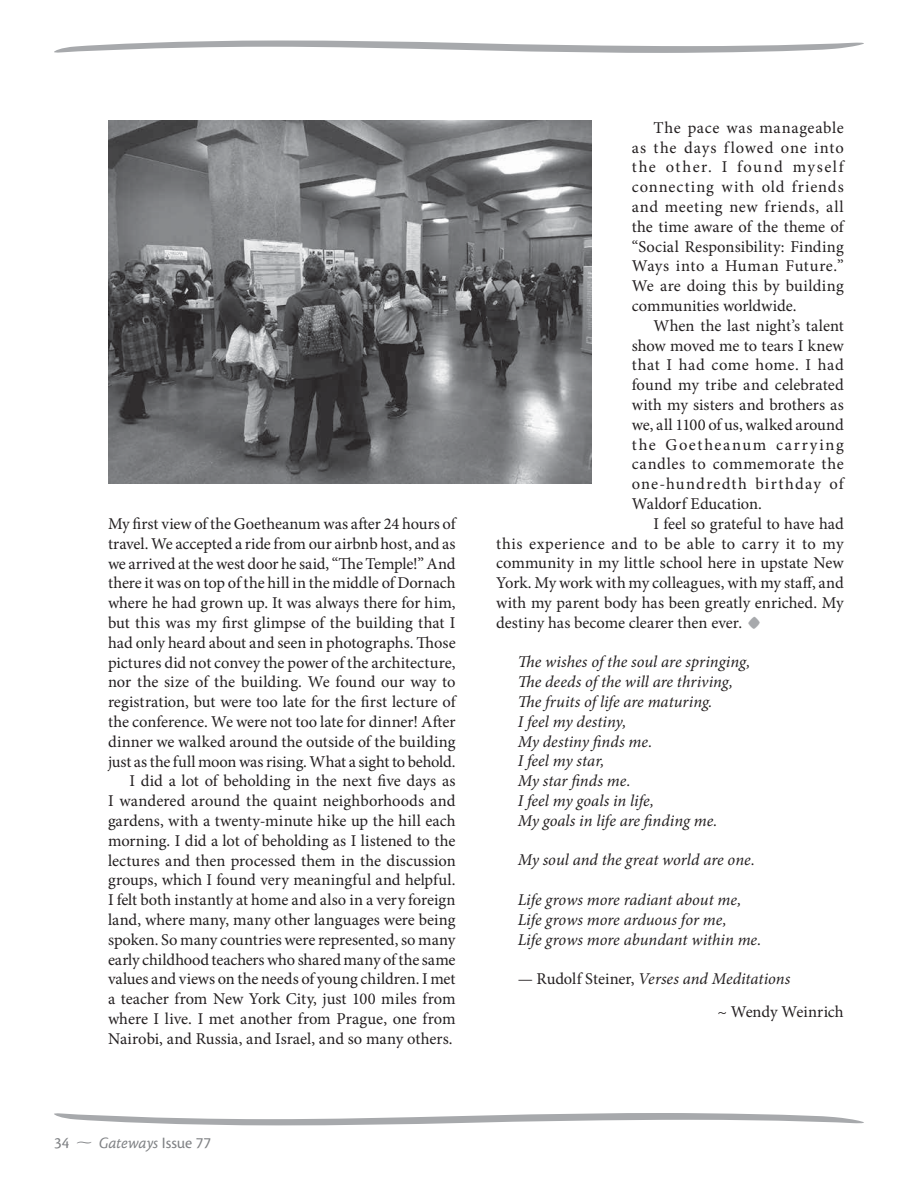
<style>
.page{position:relative;width:918px;height:1188px;background:#fff}
.page>*{position:absolute;margin:0;border:0;box-sizing:border-box;transform-origin:0 0}
.t1{font:16.5px/19.8px "Minion Pro";color:#231f20;text-align:justify}
.t2{font:italic 16.5px/19.8px "Minion Pro";color:#231f20}
.t3{font:16.5px "Cronos MM.408.11.";color:#808285}
.s1{font-family:"Cronos MM Or.408.11."}
.s2{font-family:"Cronos MM It.408.11."}
.s3{font-family:"Warnock Pro";font-weight:700;font-size:36px;color:#a7a9ac}
.s4{font-style:italic}
</style>
<div class="page">
<svg style="left:54px;top:1113px;width:810px;height:12px"></svg>
<svg style="left:54px;top:40px;width:810px;height:13px"></svg>
<img style="left:108px;top:121px;width:483px;height:362px">
<p class="t1" style="left:108px;top:515px;width:349px;text-align:right">My first view of the Goetheanum was after 24 hours of travel. We accepted a ride from our airbnb host, and as we arrived at the west door he said, “The Temple!” And there it was on top of the hill in the middle of Dornach where he had grown up. It was always there for him, but this was my first glimpse of the building that I had only heard about and seen in photographs. Those pictures did not convey the power of the architecture, nor the size of the building. We found our way to registration, but were too late for the first lecture of the conference. We were not too late for dinner! After dinner we walked around the outside of the building just as the full moon was rising. What a sight to behold.<br>I did a lot of beholding in the next five days as<br>I wandered around the quaint neighborhoods and gardens, with a twenty-minute hike up the hill each morning. I did a lot of beholding as I listened to the lectures and then processed them in the discussion groups, which I found very meaningful and helpful.<br>I felt both instantly at home and also in a very foreign land, where many, many other languages were being spoken. So many countries were represented, so many early childhood teachers who shared many of the same values and views on the needs of young children. I met a teacher from New York City, just 100 miles from where I live. I met another from Prague, one from Nairobi, and Russia, and Israel, and so many others.</p>
<p class="t3" style="left:54px;top:1134px;width:159px">34 <span class="s1">-</span> <span class="s2">Gateways</span> Issue 77</p>
<p class="t1" style="left:632px;top:119px;width:213px;text-indent:22px">The pace was manageable as the days flowed one into the other. I found myself connecting with old friends and meeting new friends, all the time aware of the theme of “Social Responsibility: Finding Ways into a Human Future.” We are doing this by building communities worldwide.</p>
<p class="t1" style="left:632px;top:317px;width:214px;text-indent:22px">When the last night’s talent show moved me to tears I knew that I had come home. I had found my tribe and celebrated with my sisters and brothers as we, all 1100 of us, walked around the Goetheanum carrying candles to commemorate the one-hundredth birthday of Waldorf Education.</p>
<p class="t1" style="left:496px;top:515px;width:349px;text-indent:157px">I feel so grateful to have had this experience and to be able to carry it to my community in my little school here in upstate New York. My work with my colleagues, with my staff, and with my parent body has been greatly enriched. My destiny has become clearer then ever. <span class="s3">•</span></p>
<p class="t2" style="left:518px;top:654px;width:234px">The wishes of the soul are springing,<br>The deeds of the will are thriving,<br>The fruits of life are maturing.<br>I feel my destiny,<br>My destiny finds me.<br>I feel my star,<br>My star finds me.<br>I feel my goals in life,<br>My goals in life are finding me.</p>
<p class="t2" style="left:518px;top:852px;width:239px">My soul and the great world are one.</p>
<p class="t2" style="left:518px;top:891px;width:245px">Life grows more radiant about me,<br>Life grows more arduous for me,<br>Life grows more abundant within me.</p>
<p class="t1" style="left:717px;top:964px;width:128px;line-height:33.3px;text-indent:-200px">— Rudolf Steiner, <span class="s4">Verses and Meditations<br></span>~ Wendy Weinrich</p>
</div>
